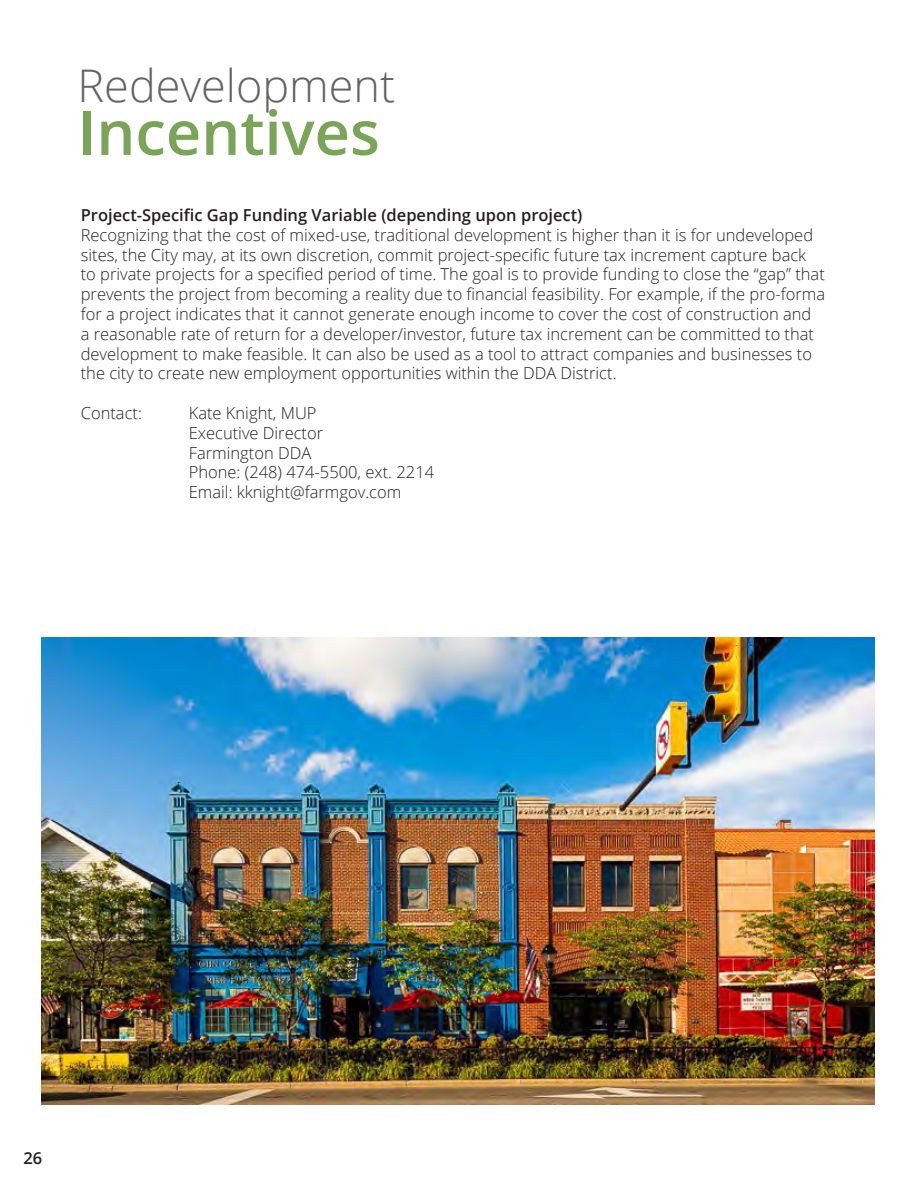
<style>
.page{position:relative;width:918px;height:1188px;background:#fff}
.page>*{position:absolute;margin:0;border:0;box-sizing:border-box;transform-origin:0 0}
.t1{font:600 61.5px "Open Sans";color:#7aa457}
.t2{font:300 45px "Open Sans";color:#636366}
.t3{font:300 16.5px/19.8px "Open Sans";color:#231f20}
.t4{font:600 16.5px "Open Sans";color:#231f20}
</style>
<div class="page">
<img style="left:41px;top:638px;width:833px;height:466px">
<p class="t2" style="left:78px;top:55px;width:319px">Redevelopment</p>
<p class="t1" style="left:78px;top:90px;width:304px">Incentives</p>
<p class="t4" style="left:81px;top:204px;width:503px">Project-Specific Gap Funding Variable (depending upon project)</p>
<p class="t3" style="left:81px;top:224px;width:746px">Recognizing that the cost of mixed-use, traditional development is higher than it is for undeveloped sites, the City may, at its own discretion, commit project-specific future tax increment capture back to private projects for a specified period of time. The goal is to provide funding to close the “gap” that prevents the project from becoming a reality due to financial feasibility. For example, if the pro-forma for a project indicates that it cannot generate enough income to cover the cost of construction and<br>a reasonable rate of return for a developer/investor, future tax increment can be committed to that development to make feasible. It can also be used as a tool to attract companies and businesses to the city to create new employment opportunities within the DDA District.</p>
<p class="t3" style="left:81px;top:403px;width:63px">Contact:</p>
<p class="t3" style="left:189px;top:403px;width:129px">Kate Knight, MUP</p>
<p class="t3" style="left:189px;top:422px;width:136px">Executive Director</p>
<p class="t3" style="left:189px;top:442px;width:124px">Farmington DDA</p>
<p class="t3" style="left:189px;top:462px;width:247px">Phone: (248) 474-5500, ext. 2214</p>
<p class="t3" style="left:189px;top:482px;width:214px">Email: kknight@farmgov.com</p>
<p class="t4" style="left:23px;top:1146px;width:20px">26</p>
</div>
